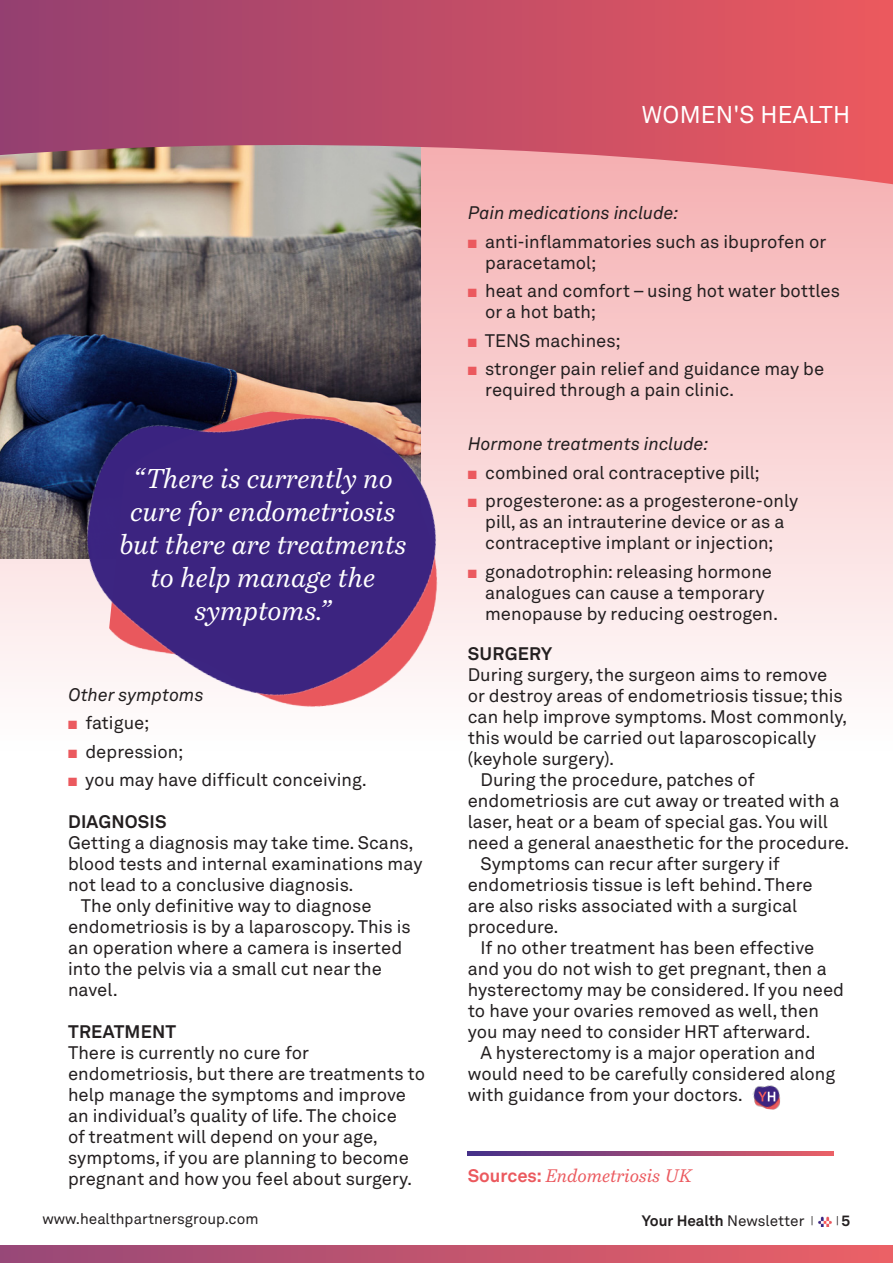
<style>
.page{position:relative;width:893px;height:1263px;background:#fff}
.page>*{position:absolute;margin:0;border:0;box-sizing:border-box;transform-origin:0 0}
.t1{font:italic 27px/33px "Bressay";color:#fff;text-align:center}
.t2{font:24px "Akkurat LL";letter-spacing:.01em;color:#fff}
.t3{font:18px/21px "Akkurat LL";color:#231f20}
.t4{font:italic 18px "Akkurat LL";color:#231f20}
.t5{font:700 18px "Akkurat LL";letter-spacing:.01em;color:#231f20}
.t6{font:italic 18px "Bressay";color:#eb595e}
.t7{font:15px "Akkurat LL";color:#231f20}
.t8{font:700 15px "Akkurat LL";color:#231f20}
.t9{font:10.5px "Akkurat LL";color:#231f20}
.s1{color:#eb595e}
.s2{font-family:"Akkurat LL";font-weight:700;font-style:normal}
.s3{font-weight:400}
.s4{font-weight:400;font-size:10.5px}
.s5{font-weight:700;font-size:15px}
</style>
<div class="page">
<div style="left:0;top:130px;width:893px;height:791px;background:linear-gradient(to bottom,#f5b1b3,#fff)"></div>
<img style="left:752px;top:1085px;width:29px;height:25px">
<svg style="left:758px;top:1092px;width:17px;height:9px"></svg>
<img style="left:818px;top:1216px;width:14px;height:10px">
<div style="left:0;top:1246px;width:893px;height:17px;background:linear-gradient(to right,#974878,#eb6166)"></div>
<img style="left:0;top:184px;width:421px;height:374px">
<svg style="left:0;top:0;width:893px;height:184px;background:#c45c70"></svg>
<img style="left:45px;top:329px;width:439px;height:415px">
<svg style="left:468px;top:1151px;width:365px;height:5px;background:#974877"></svg>
<p class="t1" style="left:119px;top:462px;width:289px">“There is currently no cure for endometriosis but there are treatments to help manage the symptoms.”</p>
<p class="t4" style="left:68px;top:681px;width:137px">Other symptoms</p>
<p class="t3" style="left:68px;top:711px;width:83px"><span class="s1">■</span> fatigue;</p>
<p class="t3" style="left:68px;top:740px;width:117px"><span class="s1">■</span> depression;</p>
<p class="t3" style="left:68px;top:768px;width:300px"><span class="s1">■</span> you may have difficult conceiving.</p>
<p class="t5" style="left:68px;top:808px;width:100px">DIAGNOSIS</p>
<p class="t3" style="left:68px;top:831px;width:356px">Getting a diagnosis may take time. Scans, blood tests and internal examinations may not lead to a conclusive diagnosis.</p>
<p class="t3" style="left:68px;top:894px;width:344px;text-indent:13px">The only definitive way to diagnose endometriosis is by a laparoscopy. This is an operation where a camera is inserted into the pelvis via a small cut near the navel.</p>
<p class="t5" style="left:68px;top:1018px;width:110px">TREATMENT</p>
<p class="t3" style="left:68px;top:1041px;width:358px">There is currently no cure for endometriosis, but there are treatments to help manage the symptoms and improve an individual’s quality of life. The choice<br>of treatment will depend on your age, symptoms, if you are planning to become pregnant and how you feel about surgery.</p>
<p class="t2" style="left:642px;top:97px;width:210px">WOMEN'S HEALTH</p>
<p class="t4" style="left:468px;top:199px;width:212px">Pain medications include:</p>
<p class="t3" style="left:485px;top:230px;width:343px;text-indent:-17px"><span class="s1">■</span> anti-inflammatories such as ibuprofen or paracetamol;</p>
<p class="t3" style="left:485px;top:279px;width:356px;text-indent:-17px"><span class="s1">■</span> heat and comfort – using hot water bottles or a hot bath;</p>
<p class="t3" style="left:468px;top:329px;width:154px"><span class="s1">■</span> TENS machines;</p>
<p class="t3" style="left:485px;top:357px;width:341px;text-indent:-17px"><span class="s1">■</span> stronger pain relief and guidance may be required through a pain clinic.</p>
<p class="t4" style="left:468px;top:430px;width:242px">Hormone treatments include:</p>
<p class="t3" style="left:468px;top:461px;width:293px"><span class="s1">■</span> combined oral contraceptive pill;</p>
<p class="t3" style="left:468px;top:489px;width:332px;text-align:center"><span class="s1">■</span> progesterone: as a progesterone-only pill, as an intrauterine device or as a contraceptive implant or injection;</p>
<p class="t3" style="left:485px;top:560px;width:294px;text-indent:-17px"><span class="s1">■</span> gonadotrophin: releasing hormone analogues can cause a temporary menopause by reducing oestrogen.</p>
<p class="t5" style="left:468px;top:640px;width:86px">SURGERY</p>
<p class="t3" style="left:468px;top:663px;width:381px">During surgery, the surgeon aims to remove or destroy areas of endometriosis tissue; this can help improve symptoms. Most commonly, this would be carried out laparoscopically (keyhole surgery).</p>
<p class="t3" style="left:468px;top:768px;width:383px;text-indent:13px">During the procedure, patches of endometriosis are cut away or treated with a laser, heat or a beam of special gas. You will need a general anaesthetic for the procedure.</p>
<p class="t3" style="left:468px;top:852px;width:346px;text-indent:13px">Symptoms can recur after surgery if endometriosis tissue is left behind. There are also risks associated with a surgical procedure.</p>
<p class="t3" style="left:468px;top:936px;width:378px;text-indent:13px">If no other treatment has been effective and you do not wish to get pregnant, then a hysterectomy may be considered. If you need to have your ovaries removed as well, then you may need to consider HRT afterward.</p>
<p class="t3" style="left:468px;top:1041px;width:369px;text-indent:13px">A hysterectomy is a major operation and would need to be carefully considered along with guidance from your doctors.</p>
<p class="t6" style="left:468px;top:1165px;width:226px"><span class="s2">Sources:</span> Endometriosis UK</p>
<p class="t7" style="left:43px;top:1207px;width:218px">www.healthpartnersgroup.com</p>
<p class="t8" style="left:642px;top:1209px;width:173px">Your Health <span class="s3">Newsletter</span> <span class="s4">|</span></p>
<p class="t9" style="left:836px;top:1212px;width:16px">| <span class="s5">5</span></p>
</div>
